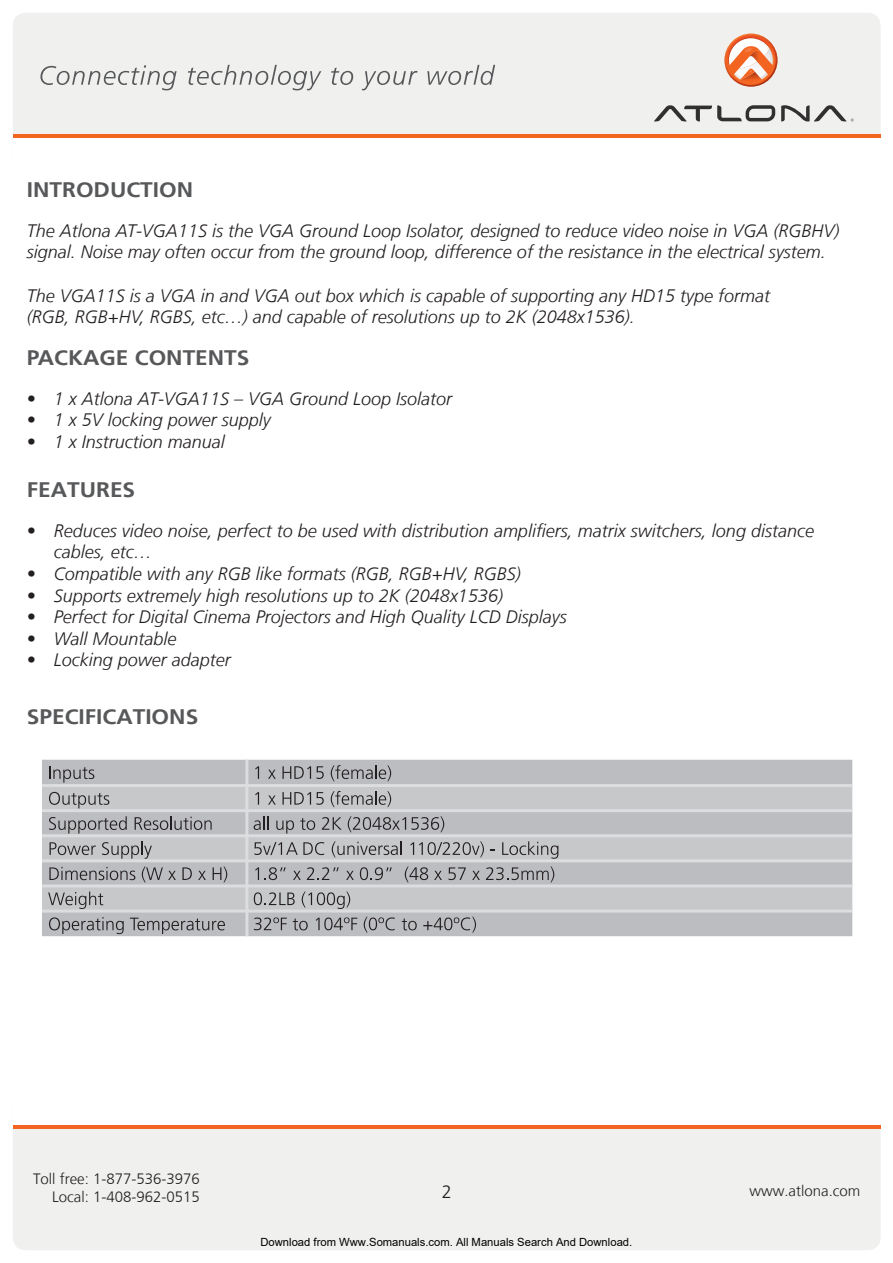
<style>
.page{position:relative;width:893px;height:1263px;background:#fff}
.page>*{position:absolute;margin:0;border:0;box-sizing:border-box;transform-origin:0 0}
.t1{font:700 21px "Frutiger LT";color:#57585a;scale:1.08 1}
.t2{font:italic 300 18px/21.6px "Frutiger LT";color:#231f20}
.t3{font:300 18px "Frutiger LT";color:#231f20}
.t4{font:300 15px/18px "Frutiger LT";color:#231f20;text-align:right}
.t5{font:11.25px "Arial";color:#000}
</style>
<div class="page">
<div style="left:13px;top:1094px;width:868px;height:156px;background:#f0f1ef;border-radius:13px"></div>
<div style="left:13px;top:1091px;width:868px;height:36px;background:#fff"></div>
<hr style="left:13px;top:1125px;width:868px;height:3px;background:#f36421">
<div style="left:13px;top:13px;width:868px;height:156px;background:#f0f1ef;border-radius:13px"></div>
<div style="left:13px;top:136px;width:868px;height:36px;background:#fff"></div>
<hr style="left:13px;top:134px;width:868px;height:4px;background:#f36421">
<svg style="left:654px;top:105px;width:121px;height:16px"></svg>
<svg style="left:781px;top:105px;width:73px;height:17px"></svg>
<svg style="left:724px;top:34px;width:54px;height:53px"></svg>
<svg style="left:726px;top:35px;width:50px;height:50px"></svg>
<svg style="left:728px;top:37px;width:46px;height:46px"></svg>
<svg style="left:40px;top:65px;width:137px;height:25px"></svg>
<svg style="left:188px;top:65px;width:133px;height:25px"></svg>
<svg style="left:331px;top:68px;width:22px;height:17px"></svg>
<svg style="left:362px;top:71px;width:55px;height:19px"></svg>
<svg style="left:427px;top:65px;width:68px;height:20px"></svg>
<div style="left:42px;top:760px;width:810px;height:176px;background:#bcbdc0"></div>
<svg style="left:42px;top:787px;width:810px;height:122px;background:#c3c4c6"></svg>
<hr style="left:245px;top:760px;width:3px;height:24px;background:#dcdddf">
<hr style="left:245px;top:787px;width:3px;height:22px;background:#dcdddf">
<hr style="left:42px;top:809px;width:205px;height:3px;background:#dcdddf">
<hr style="left:247px;top:809px;width:605px;height:3px;background:#dcdddf">
<hr style="left:245px;top:812px;width:3px;height:22px;background:#dcdddf">
<hr style="left:42px;top:834px;width:205px;height:3px;background:#dcdddf">
<hr style="left:247px;top:834px;width:605px;height:3px;background:#dcdddf">
<hr style="left:245px;top:837px;width:3px;height:22px;background:#dcdddf">
<hr style="left:245px;top:862px;width:3px;height:22px;background:#dcdddf">
<hr style="left:42px;top:884px;width:205px;height:3px;background:#dcdddf">
<hr style="left:247px;top:884px;width:605px;height:3px;background:#dcdddf">
<hr style="left:245px;top:887px;width:3px;height:22px;background:#dcdddf">
<hr style="left:42px;top:909px;width:205px;height:3px;background:#dcdddf">
<hr style="left:247px;top:909px;width:605px;height:3px;background:#dcdddf">
<hr style="left:245px;top:912px;width:3px;height:24px;background:#dcdddf">
<hr style="left:42px;top:784px;width:205px;height:3px;background:#dcdddf">
<hr style="left:247px;top:784px;width:605px;height:3px;background:#dcdddf">
<hr style="left:42px;top:859px;width:205px;height:3px;background:#dcdddf">
<hr style="left:247px;top:859px;width:605px;height:3px;background:#dcdddf">
<svg style="left:49px;top:766px;width:45px;height:17px"></svg>
<svg style="left:255px;top:766px;width:4px;height:13px"></svg>
<svg style="left:268px;top:770px;width:8px;height:9px"></svg>
<svg style="left:282px;top:766px;width:42px;height:13px"></svg>
<svg style="left:331px;top:765px;width:60px;height:16px"></svg>
<svg style="left:49px;top:792px;width:60px;height:16px"></svg>
<svg style="left:255px;top:792px;width:4px;height:13px"></svg>
<svg style="left:268px;top:795px;width:8px;height:10px"></svg>
<svg style="left:282px;top:792px;width:42px;height:13px"></svg>
<svg style="left:331px;top:791px;width:60px;height:16px"></svg>
<svg style="left:49px;top:816px;width:78px;height:17px"></svg>
<svg style="left:135px;top:816px;width:77px;height:14px"></svg>
<svg style="left:254px;top:816px;width:14px;height:14px"></svg>
<svg style="left:276px;top:820px;width:18px;height:13px"></svg>
<svg style="left:300px;top:818px;width:15px;height:12px"></svg>
<svg style="left:322px;top:817px;width:20px;height:13px"></svg>
<svg style="left:348px;top:816px;width:58px;height:16px"></svg>
<svg style="left:412px;top:816px;width:32px;height:16px"></svg>
<svg style="left:50px;top:842px;width:46px;height:13px"></svg>
<svg style="left:102px;top:841px;width:50px;height:18px"></svg>
<svg style="left:254px;top:842px;width:70px;height:13px"></svg>
<svg style="left:332px;top:841px;width:70px;height:16px"></svg>
<svg style="left:410px;top:841px;width:74px;height:16px"></svg>
<svg style="left:502px;top:841px;width:56px;height:18px"></svg>
<svg style="left:49px;top:867px;width:86px;height:13px"></svg>
<svg style="left:142px;top:866px;width:34px;height:16px"></svg>
<svg style="left:182px;top:867px;width:10px;height:13px"></svg>
<svg style="left:198px;top:871px;width:8px;height:9px"></svg>
<svg style="left:213px;top:866px;width:14px;height:16px"></svg>
<svg style="left:255px;top:867px;width:4px;height:13px"></svg>
<svg style="left:265px;top:867px;width:21px;height:13px"></svg>
<svg style="left:293px;top:871px;width:8px;height:9px"></svg>
<svg style="left:307px;top:867px;width:32px;height:13px"></svg>
<svg style="left:346px;top:871px;width:8px;height:9px"></svg>
<svg style="left:360px;top:867px;width:32px;height:13px"></svg>
<svg style="left:405px;top:866px;width:23px;height:16px"></svg>
<svg style="left:434px;top:871px;width:8px;height:9px"></svg>
<svg style="left:449px;top:867px;width:17px;height:13px"></svg>
<svg style="left:472px;top:871px;width:8px;height:9px"></svg>
<svg style="left:486px;top:866px;width:68px;height:16px"></svg>
<svg style="left:48px;top:891px;width:55px;height:18px"></svg>
<svg style="left:254px;top:892px;width:41px;height:13px"></svg>
<svg style="left:302px;top:891px;width:48px;height:18px"></svg>
<svg style="left:49px;top:917px;width:75px;height:17px"></svg>
<svg style="left:130px;top:918px;width:95px;height:16px;background:#9f9fa1"></svg>
<svg style="left:254px;top:917px;width:33px;height:13px"></svg>
<svg style="left:293px;top:918px;width:15px;height:12px"></svg>
<svg style="left:316px;top:917px;width:41px;height:13px"></svg>
<svg style="left:364px;top:916px;width:31px;height:17px"></svg>
<svg style="left:402px;top:918px;width:15px;height:12px"></svg>
<svg style="left:423px;top:916px;width:53px;height:17px"></svg>
<p class="t1" style="left:27px;top:178px;width:156px">INTRODUCTION</p>
<p class="t2" style="left:27px;top:220px;width:814px">The Atlona AT-VGA11S is the VGA Ground Loop Isolator, designed to reduce video noise in VGA (RGBHV) signal. Noise may often occur from the ground loop, difference of the resistance in the electrical system.</p>
<p class="t2" style="left:27px;top:285px;width:745px">The VGA11S is a VGA in and VGA out box which is capable of supporting any HD15 type format (RGB, RGB+HV, RGBS, etc…) and capable of resolutions up to 2K (2048x1536).</p>
<p class="t1" style="left:27px;top:345px;width:208px">PACKAGE CONTENTS</p>
<p class="t2" style="left:27px;top:388px;width:427px">• 1 x Atlona AT-VGA11S – VGA Ground Loop Isolator</p>
<p class="t2" style="left:27px;top:409px;width:246px">• 1 x 5V locking power supply</p>
<p class="t2" style="left:27px;top:431px;width:200px">• 1 x Instruction manual</p>
<p class="t1" style="left:27px;top:478px;width:102px">FEATURES</p>
<p class="t2" style="left:54px;top:520px;width:762px;text-indent:-27px">• Reduces video noise, perfect to be used with distribution amplifiers, matrix switchers, long distance cables, etc…</p>
<p class="t2" style="left:27px;top:563px;width:495px">• Compatible with any RGB like formats (RGB, RGB+HV, RGBS)</p>
<p class="t2" style="left:27px;top:585px;width:478px">• Supports extremely high resolutions up to 2K (2048x1536)</p>
<p class="t2" style="left:27px;top:606px;width:542px">• Perfect for Digital Cinema Projectors and High Quality LCD Displays</p>
<p class="t2" style="left:27px;top:628px;width:151px">• Wall Mountable</p>
<p class="t2" style="left:27px;top:650px;width:206px">• Locking power adapter</p>
<p class="t1" style="left:27px;top:704px;width:160px">SPECIFICATIONS</p>
<p class="t4" style="left:33px;top:1170px;width:168px">Toll free: 1-877-536-3976<br>Local: 1-408-962-0515</p>
<p class="t3" style="left:442px;top:1181px;width:12px">2</p>
<p class="t4" style="left:749px;top:1181px;width:112px">www.atlona.com</p>
<p class="t5" style="left:260px;top:1235px;width:373px">Download from Www.Somanuals.com. All Manuals Search And Download.</p>
</div>
